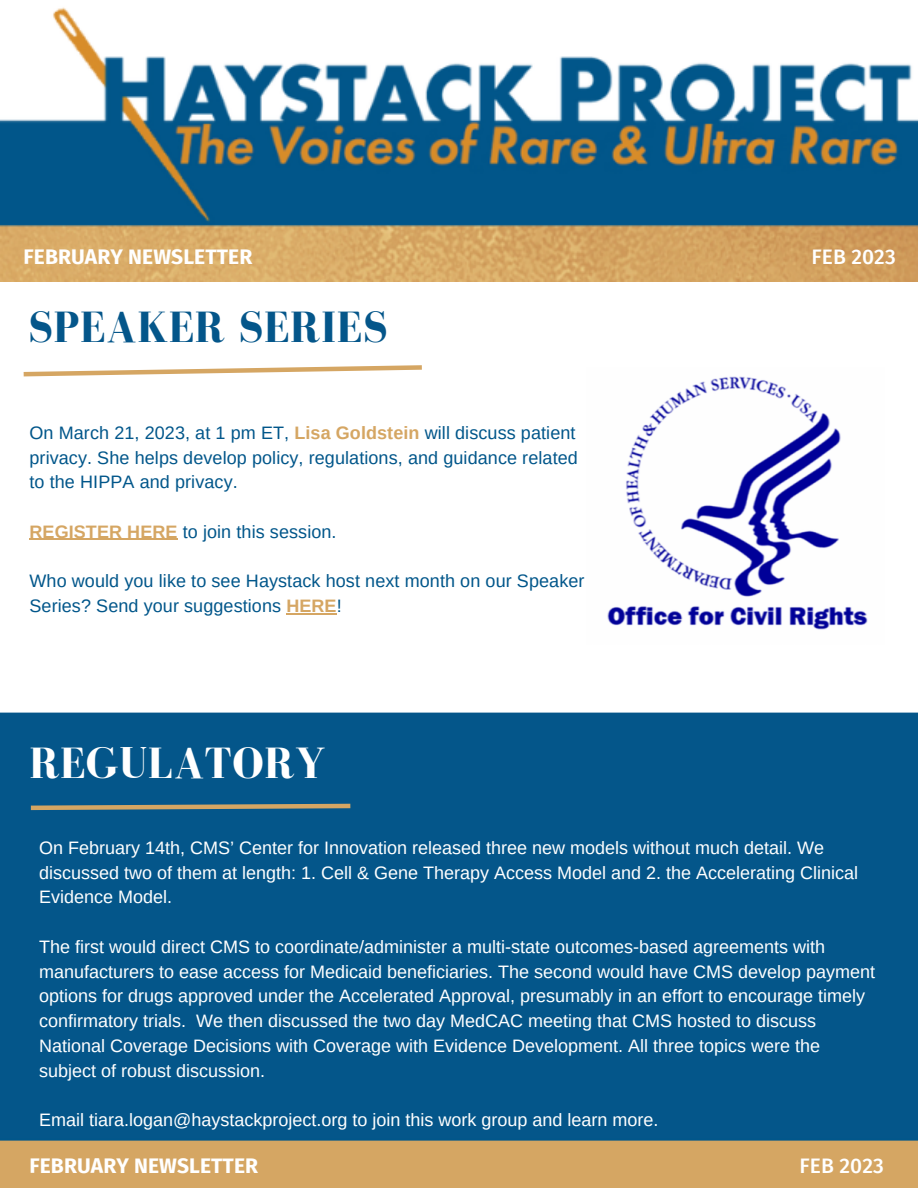
<style>
.page{position:relative;width:918px;height:1188px;background:#fff}
.page>*{position:absolute;margin:0;border:0;box-sizing:border-box;transform-origin:0 0}
.t1{font:700 45px "Bodoni FLF";letter-spacing:.01em;color:#04568a}
.t2{font:700 45px "Bodoni FLF";letter-spacing:.01em;color:#fff}
.t3{font:700 21px "Fira Sans";letter-spacing:.005em;color:#fff}
.t4{font:500 21px "Fira Sans";letter-spacing:.005em;color:#fff}
.t5{font:18px/24.8px "Arimo";color:#fff}
.t6{font:18px/24.8px "Arimo";letter-spacing:.005em;color:#01568a}
.s1{font-weight:700;color:#d5a663}
</style>
<div class="page">
<img style="left:0;top:7px;width:918px;height:275px">
<div style="left:0;top:713px;width:918px;height:425px;background:#04568a"></div>
<div style="left:0;top:1141px;width:918px;height:47px;background:#d5a663"></div>
<hr style="left:0;top:1138px;width:918px;height:3px;background:#01568a">
<img style="left:607px;top:376px;width:261px;height:254px">
<hr style="left:30px;top:539px;width:148px;height:1px;background:#d5a663">
<hr style="left:286px;top:613px;width:51px;height:1px;background:#d5a663">
<svg style="left:421px;top:7px;width:426px;height:1px"></svg>
<svg style="left:23px;top:365px;width:399px;height:12px"></svg>
<svg style="left:26px;top:801px;width:329px;height:11px"></svg>
<p class="t3" style="left:24px;top:244px;width:230px">FEBRUARY NEWSLETTER</p>
<p class="t4" style="left:811px;top:244px;width:86px">FEB 2023</p>
<h1 class="t1" style="left:28px;top:302px;width:361px">SPEAKER SERIES</h1>
<p class="t6" style="left:30px;top:420px;width:550px">On March 21, 2023, at 1 pm ET, <span class="s1">Lisa Goldstein</span> will discuss patient privacy. She helps develop policy, regulations, and guidance related to the HIPPA and privacy.</p>
<p class="t6" style="left:30px;top:519px;width:309px"><span class="s1">REGISTER HERE</span> to join this session.</p>
<p class="t6" style="left:30px;top:569px;width:557px">Who would you like to see Haystack host next month on our Speaker<br>Series? Send your suggestions <span class="s1">HERE</span>!</p>
<h1 class="t2" style="left:30px;top:739px;width:297px">REGULATORY</h1>
<p class="t5" style="left:39px;top:835px;width:820px">On February 14th, CMS’ Center for Innovation released three new models without much detail. We discussed two of them at length: 1. Cell &amp; Gene Therapy Access Model and 2. the Accelerating Clinical<br>Evidence Model.</p>
<p class="t5" style="left:39px;top:934px;width:837px">The first would direct CMS to coordinate/administer a multi-state outcomes-based agreements with manufacturers to ease access for Medicaid beneficiaries. The second would have CMS develop payment options for drugs approved under the Accelerated Approval, presumably in an effort to encourage timely confirmatory trials. We then discussed the two day MedCAC meeting that CMS hosted to discuss National Coverage Decisions with Coverage with Evidence Development. All three topics were the subject of robust discussion.</p>
<p class="t5" style="left:39px;top:1108px;width:621px">Email tiara.logan@haystackproject.org to join this work group and learn more.</p>
<p class="t3" style="left:30px;top:1154px;width:230px">FEBRUARY NEWSLETTER</p>
<p class="t4" style="left:800px;top:1154px;width:86px">FEB 2023</p>
</div>
